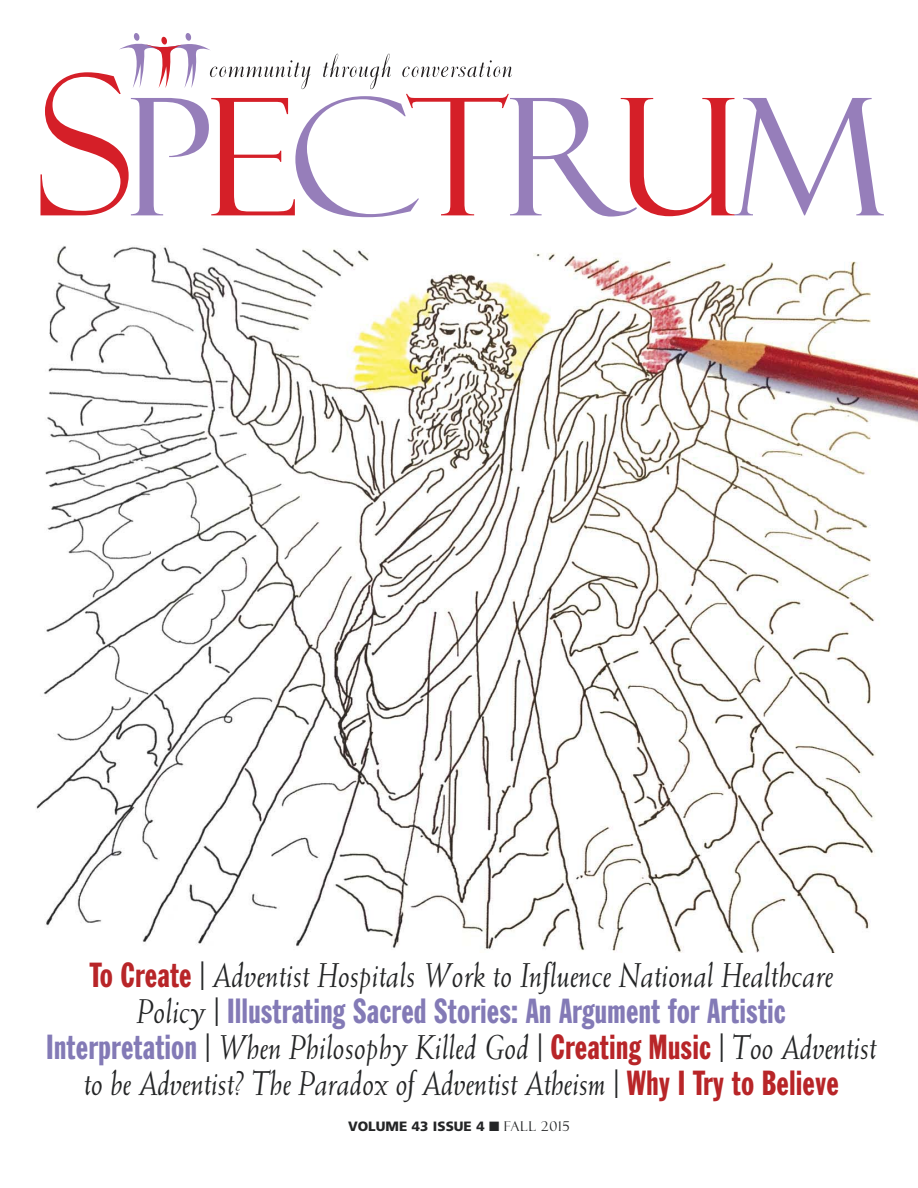
<style>
.page{position:relative;width:918px;height:1188px;background:#fff}
.page>*{position:absolute;margin:0;border:0;box-sizing:border-box;transform-origin:0 0}
.t1{font:italic 34.5px/36px "New Weiss";color:#242526;text-align:center;scale:.9 1}
.t2{font:extra-condensed 34.5px "Franklin Gothic BT";color:#837ab6}
.t3{font:900 13.5px "Frutiger";color:#242526}
.s1{font-family:"Franklin Gothic BT";font-style:normal;font-stretch:extra-condensed;color:#b82528}
.s2{font-family:"Weiss";font-weight:700;font-style:normal;font-size:40.5px}
.s3{font-family:"New Weiss";font-style:italic;font-stretch:normal;color:#242526}
.s4{font-family:"Weiss";font-weight:700;font-stretch:normal;font-size:40.5px;color:#242526}
.s5{font-family:"Franklin Gothic BT";font-style:normal;font-stretch:extra-condensed;color:#837ab6}
.s6{font-family:"Felix Titling";font-weight:400}
</style>
<div class="page">
<svg style="left:40px;top:33px;width:844px;height:184px"></svg>
<img style="left:36px;top:246px;width:882px;height:707px">
<p class="t1" style="left:89px;top:958px;width:829px"><span class="s1">To Create</span> <span class="s2">|</span> Adventist Hospitals Work to Influence National Healthcare</p>
<p class="t2" style="left:137px;top:998px;width:651px"><span class="s3">Policy</span> <span class="s4">|</span> Illustrating Sacred Stories: An Argument for Artistic</p>
<p class="t1" style="left:46px;top:1030px;width:924px"><span class="s5">Interpretation</span> <span class="s2">|</span> When Philosophy Killed God <span class="s2">|</span> <span class="s1">Creating Music</span> <span class="s2">|</span> Too Adventist to be Adventist? The Paradox of Adventist Atheism <span class="s2">|</span> <span class="s1">Why I Try to Believe</span></p>
<p class="t3" style="left:348px;top:1121px;width:223px">VOLUME 43 ISSUE 4 ■ <span class="s6">fall 2015</span></p>
</div>
